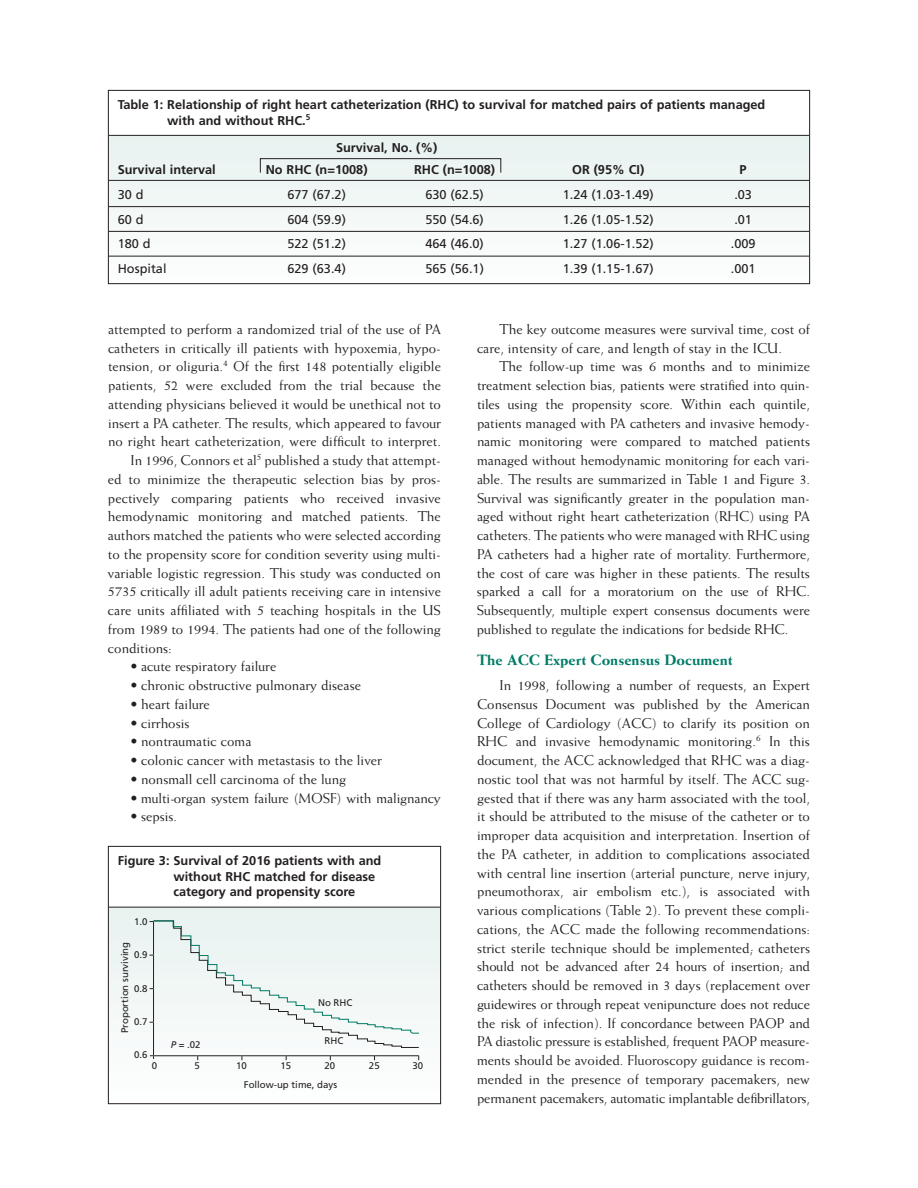
<style>
.page{position:relative;width:918px;height:1188px;background:#fff}
.page>*{position:absolute;margin:0;border:0;box-sizing:border-box;transform-origin:0 0}
.t1{font:800 15px "Weiss";color:#007c66}
.t2{font:14.25px/18.8px "Weiss";color:#231f20;text-align:justify}
.t3{font:700 12.75px/15.8px "Frutiger";color:#231f20}
.t4{font:12.75px "Frutiger";color:#231f20}
.t5{font:9.6px "Frutiger";color:#231f20}
.s1{font-style:italic}
</style>
<div class="page">
<svg style="left:108px;top:90px;width:702px;height:194px"></svg>
<div style="left:108px;top:908px;width:333px;height:196px;background:linear-gradient(to bottom,#e8f2ef,#fefefe)"></div>
<div style="left:150px;top:920px;width:270px;height:141px;background:#f1f7f5"></div>
<hr style="left:109px;top:907px;width:331px;height:1px;background:#231f20">
<div style="left:108px;top:846px;width:333px;height:258px;border:1px solid #231f20"></div>
<p class="t3" style="left:167px;top:97px;width:600px;text-indent:-50px">Table 1: Relationship of right heart catheterization (RHC) to survival for matched pairs of patients managed with and without RHC.<sup>5</sup></p>
<p class="t3" style="left:336px;top:140px;width:103px">Survival, No. (%)</p>
<p class="t3" style="left:118px;top:163px;width:100px">Survival interval</p>
<p class="t3" style="left:266px;top:163px;width:103px">No RHC (n=1008)</p>
<p class="t3" style="left:414px;top:163px;width:82px">RHC (n=1008)</p>
<p class="t3" style="left:572px;top:163px;width:74px">OR (95% CI)</p>
<p class="t3" style="left:740px;top:163px;width:9px">P</p>
<p class="t4" style="left:118px;top:189px;width:27px">30 d</p>
<p class="t4" style="left:287px;top:189px;width:60px">677 (67.2)</p>
<p class="t4" style="left:425px;top:189px;width:60px">630 (62.5)</p>
<p class="t4" style="left:563px;top:189px;width:93px">1.24 (1.03-1.49)</p>
<p class="t4" style="left:734px;top:189px;width:19px">.03</p>
<p class="t4" style="left:118px;top:214px;width:27px">60 d</p>
<p class="t4" style="left:287px;top:214px;width:60px">604 (59.9)</p>
<p class="t4" style="left:425px;top:214px;width:60px">550 (54.6)</p>
<p class="t4" style="left:563px;top:214px;width:93px">1.26 (1.05-1.52)</p>
<p class="t4" style="left:734px;top:214px;width:19px">.01</p>
<p class="t4" style="left:118px;top:239px;width:34px">180 d</p>
<p class="t4" style="left:287px;top:239px;width:60px">522 (51.2)</p>
<p class="t4" style="left:425px;top:239px;width:60px">464 (46.0)</p>
<p class="t4" style="left:563px;top:239px;width:93px">1.27 (1.06-1.52)</p>
<p class="t4" style="left:731px;top:239px;width:26px">.009</p>
<p class="t4" style="left:118px;top:263px;width:50px">Hospital</p>
<p class="t4" style="left:287px;top:263px;width:60px">629 (63.4)</p>
<p class="t4" style="left:425px;top:263px;width:60px">565 (56.1)</p>
<p class="t4" style="left:563px;top:263px;width:93px">1.39 (1.15-1.67)</p>
<p class="t4" style="left:731px;top:263px;width:26px">.001</p>
<p class="t2" style="left:108px;top:321px;width:335px">attempted to perform a randomized trial of the use of PA</p>
<p class="t2" style="left:108px;top:339px;width:335px">catheters in critically ill patients with hypoxemia, hypo-</p>
<p class="t2" style="left:108px;top:358px;width:335px">tension, or oliguria.<sup>4</sup> Of the first 148 potentially eligible</p>
<p class="t2" style="left:108px;top:377px;width:335px">patients, 52 were excluded from the trial because the</p>
<p class="t2" style="left:108px;top:396px;width:335px">attending physicians believed it would be unethical not to</p>
<p class="t2" style="left:108px;top:414px;width:335px">insert a PA catheter. The results, which appeared to favour</p>
<p class="t2" style="left:108px;top:433px;width:335px">no right heart catheterization, were difficult to interpret.</p>
<p class="t2" style="left:130px;top:452px;width:312px">In 1996, Connors et al<sup>5</sup> published a study that attempt-</p>
<p class="t2" style="left:108px;top:471px;width:335px">ed to minimize the therapeutic selection bias by pros-</p>
<p class="t2" style="left:108px;top:489px;width:334px">pectively comparing patients who received invasive</p>
<p class="t2" style="left:108px;top:508px;width:334px">hemodynamic monitoring and matched patients. The</p>
<p class="t2" style="left:108px;top:527px;width:335px">authors matched the patients who were selected according</p>
<p class="t2" style="left:108px;top:546px;width:335px">to the propensity score for condition severity using multi-</p>
<p class="t2" style="left:108px;top:564px;width:335px">variable logistic regression. This study was conducted on</p>
<p class="t2" style="left:108px;top:583px;width:335px">5735 critically ill adult patients receiving care in intensive</p>
<p class="t2" style="left:108px;top:602px;width:335px">care units affiliated with 5 teaching hospitals in the US</p>
<p class="t2" style="left:108px;top:621px;width:335px">from 1989 to 1994. The patients had one of the following</p>
<p class="t2" style="left:108px;top:639px;width:65px">conditions:</p>
<p class="t2" style="left:130px;top:658px;width:147px">• acute respiratory failure</p>
<p class="t2" style="left:130px;top:677px;width:232px">• chronic obstructive pulmonary disease</p>
<p class="t2" style="left:130px;top:696px;width:81px">• heart failure</p>
<p class="t2" style="left:130px;top:714px;width:60px">• cirrhosis</p>
<p class="t2" style="left:130px;top:733px;width:122px">• nontraumatic coma</p>
<p class="t2" style="left:130px;top:752px;width:253px">• colonic cancer with metastasis to the liver</p>
<p class="t2" style="left:130px;top:771px;width:217px">• nonsmall cell carcinoma of the lung</p>
<p class="t2" style="left:130px;top:789px;width:312px">• multi-organ system failure (MOSF) with malignancy</p>
<p class="t2" style="left:130px;top:808px;width:48px">• sepsis.</p>
<p class="t3" style="left:173px;top:853px;width:209px;text-indent:-56px">Figure 3: Survival of 2016 patients with and without RHC matched for disease category and propensity score</p>
<p class="t5" style="left:134px;top:918px;width:15px">1.0</p>
<p class="t5" style="left:134px;top:951px;width:15px">0.9</p>
<p class="t5" style="left:134px;top:985px;width:15px">0.8</p>
<p class="t5" style="left:134px;top:1018px;width:15px">0.7</p>
<p class="t5" style="left:134px;top:1051px;width:15px">0.6</p>
<p class="t5" style="left:121px;top:1033px;width:93px;rotate:-90deg">Proportion surviving</p>
<p class="t5" style="left:171px;top:1041px;width:31px"><span class="s1">P</span> = .02</p>
<p class="t5" style="left:318px;top:999px;width:36px">No RHC</p>
<p class="t5" style="left:325px;top:1037px;width:20px">RHC</p>
<p class="t5" style="left:152px;top:1062px;width:7px">0</p>
<p class="t5" style="left:194px;top:1062px;width:7px">5</p>
<p class="t5" style="left:236px;top:1062px;width:12px">10</p>
<p class="t5" style="left:281px;top:1062px;width:12px">15</p>
<p class="t5" style="left:324px;top:1062px;width:12px">20</p>
<p class="t5" style="left:369px;top:1062px;width:12px">25</p>
<p class="t5" style="left:413px;top:1062px;width:12px">30</p>
<p class="t5" style="left:244px;top:1081px;width:95px">Follow-up time, days</p>
<p class="t2" style="left:477px;top:321px;width:335px;text-indent:22px">The key outcome measures were survival time, cost of care, intensity of care, and length of stay in the ICU.</p>
<p class="t2" style="left:477px;top:358px;width:335px;text-indent:23px">The follow-up time was 6 months and to minimize treatment selection bias, patients were stratified into quin&shy;tiles using the propensity score. Within each quintile, patients managed with PA catheters and invasive hemody&shy;namic monitoring were compared to matched patients managed without hemodynamic monitoring for each vari&shy;able. The results are summarized in Table 1 and Figure 3.<br>Survival was significantly greater in the population man&shy;aged without right heart catheterization (RHC) using PA catheters. The patients who were managed with RHC using PA catheters had a higher rate of mortality. Furthermore, the cost of care was higher in these patients. The results sparked a call for a moratorium on the use of RHC.<br>Subsequently, multiple expert consensus documents were published to regulate the indications for bedside RHC.</p>
<p class="t1" style="left:477px;top:655px;width:257px">The ACC Expert Consensus Document</p>
<p class="t2" style="left:477px;top:677px;width:335px;text-indent:22px">In 1998, following a number of requests, an Expert Consensus Document was published by the American College of Cardiology (ACC) to clarify its position on RHC and invasive hemodynamic monitoring.<sup>6</sup> In this document, the ACC acknowledged that RHC was a diag&shy;nostic tool that was not harmful by itself. The ACC sug&shy;gested that if there was any harm associated with the tool, it should be attributed to the misuse of the catheter or to improper data acquisition and interpretation. Insertion of the PA catheter, in addition to complications associated with central line insertion (arterial puncture, nerve injury, pneumothorax, air embolism etc.), is associated with various complications (Table 2). To prevent these compli&shy;cations, the ACC made the following recommendations: strict sterile technique should be implemented; catheters should not be advanced after 24 hours of insertion; and catheters should be removed in 3 days (replacement over guidewires or through repeat venipuncture does not reduce the risk of infection). If concordance between PAOP and PA diastolic pressure is established, frequent PAOP measure&shy;ments should be avoided. Fluoroscopy guidance is recom&shy;mended in the presence of temporary pacemakers, new permanent pacemakers, automatic implantable defibrillators,</p>
</div>
